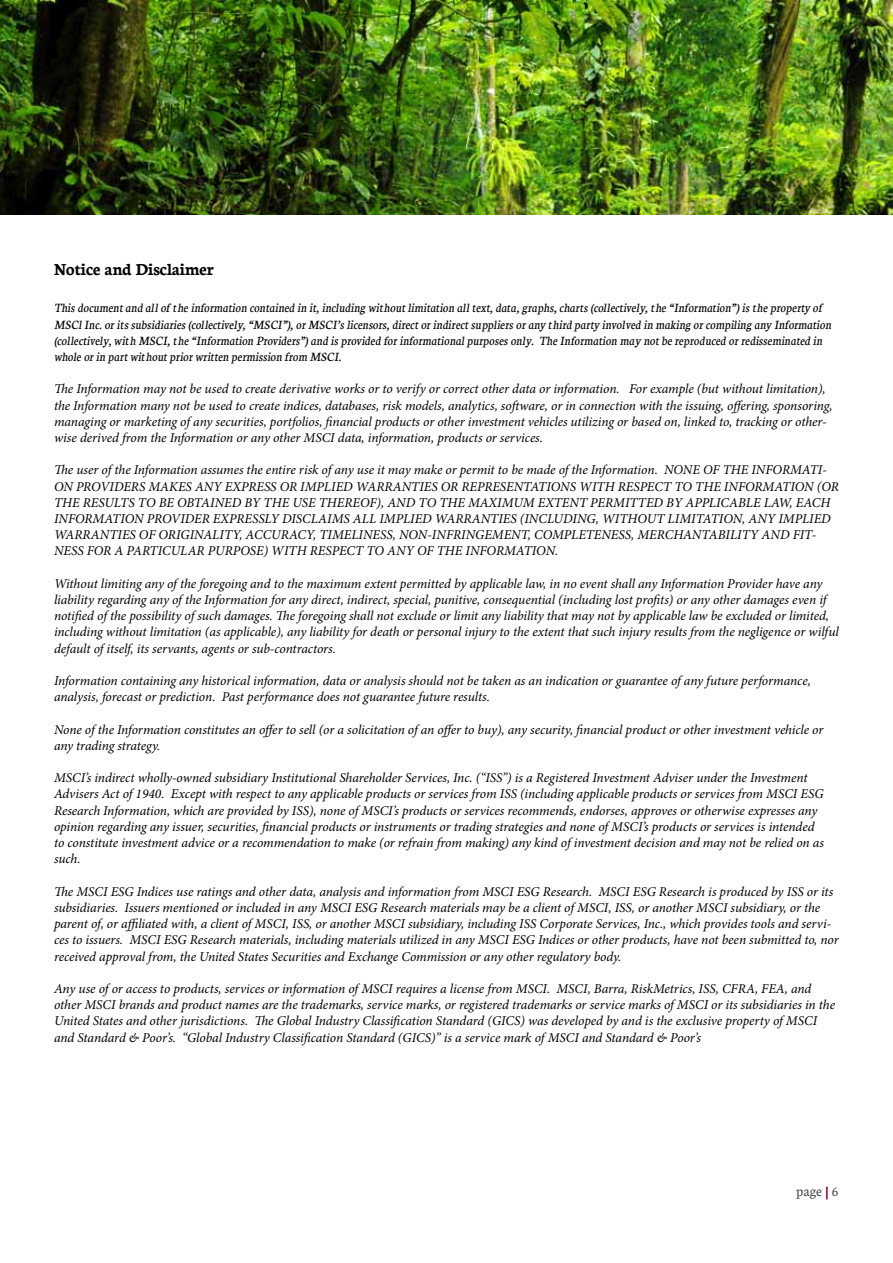
<style>
.page{position:relative;width:893px;height:1263px;background:#fff}
.page>*{position:absolute;margin:0;border:0;box-sizing:border-box;transform-origin:0 0}
.t1{font:700 18px "Neuton";color:#000}
.t2{font:15px "Neuton";color:#4f5052}
.t3{font:italic 13.5px/16.2px "Minion Pro";letter-spacing:-.01em;color:#000}
.t4{font:italic 13.5px/16.2px "Neuton";color:#000}
</style>
<div class="page">
<img style="left:0;top:0;width:893px;height:215px">
<svg style="left:826px;top:1187px;width:2px;height:12px"></svg>
<h1 class="t1" style="left:54px;top:257px;width:161px">Notice and Disclaimer</h1>
<p class="t4" style="left:54px;top:299px;width:779px">This document and all of the information contained in it, including without limitation all text, data, graphs, charts (collectively, the “Information”) is the property of MSCl Inc. or its subsidiaries (collectively, “MSCI”), or MSCI’s licensors, direct or indirect suppliers or any third party involved in making or compiling any Information (collectively, with MSCI, the “Information Providers”) and is provided for informational purposes only. The Information may not be reproduced or redisseminated in whole or in part without prior written permission from MSCI.</p>
<p class="t3" style="left:54px;top:381px;width:780px">The Information may not be used to create derivative works or to verify or correct other data or information. For example (but without limitation), the Information many not be used to create indices, databases, risk models, analytics, software, or in connection with the issuing, offering, sponsoring, managing or marketing of any securities, portfolios, financial products or other investment vehicles utilizing or based on, linked to, tracking or other&shy;wise derived from the Information or any other MSCI data, information, products or services.</p>
<p class="t3" style="left:54px;top:462px;width:786px">The user of the Information assumes the entire risk of any use it may make or permit to be made of the Information. NONE OF THE INFORMATI-ON PROVIDERS MAKES ANY EXPRESS OR IMPLIED WARRANTIES OR REPRESENTATIONS WITH RESPECT TO THE INFORMATION (OR THE RESULTS TO BE OBTAINED BY THE USE THEREOF), AND TO THE MAXIMUM EXTENT PERMITTED BY APPLICABLE LAW, EACH INFORMATION PROVIDER EXPRESSLY DISCLAIMS ALL IMPLIED WARRANTIES (INCLUDING, WITHOUT LIMITATION, ANY IMPLIED WARRANTIES OF ORIGINALITY, ACCURACY, TIMELINESS, NON-INFRINGEMENT, COMPLETENESS, MERCHANTABILITY AND FIT-NESS FOR A PARTICULAR PURPOSE) WITH RESPECT TO ANY OF THE INFORMATION.</p>
<p class="t3" style="left:54px;top:575px;width:786px">Without limiting any of the foregoing and to the maximum extent permitted by applicable law, in no event shall any Information Provider have any liability regarding any of the Information for any direct, indirect, special, punitive, consequential (including lost profits) or any other damages even if notified of the possibility of such damages. The foregoing shall not exclude or limit any liability that may not by applicable law be excluded or limited, including without limitation (as applicable), any liability for death or personal injury to the extent that such injury results from the negligence or wilful default of itself, its servants, agents or sub-contractors.</p>
<p class="t3" style="left:54px;top:673px;width:758px">Information containing any historical information, data or analysis should not be taken as an indication or guarantee of any future performance, analysis, forecast or prediction. Past performance does not guarantee future results.</p>
<p class="t3" style="left:54px;top:721px;width:771px">None of the Information constitutes an offer to sell (or a solicitation of an offer to buy), any security, financial product or other investment vehicle or any trading strategy.</p>
<p class="t3" style="left:54px;top:770px;width:771px">MSCI’s indirect wholly-owned subsidiary Institutional Shareholder Services, Inc. (“ISS”) is a Registered Investment Adviser under the Investment Advisers Act of 1940. Except with respect to any applicable products or services from ISS (including applicable products or services from MSCI ESG Research Information, which are provided by ISS), none of MSCI’s products or services recommends, endorses, approves or otherwise expresses any opinion regarding any issuer, securities, financial products or instruments or trading strategies and none of MSCI’s products or services is intended to constitute investment advice or a recommendation to make (or refrain from making) any kind of investment decision and may not be relied on as such.</p>
<p class="t3" style="left:54px;top:883px;width:786px">The MSCI ESG Indices use ratings and other data, analysis and information from MSCI ESG Research. MSCI ESG Research is produced by ISS or its subsidiaries. Issuers mentioned or included in any MSCI ESG Research materials may be a client of MSCI, ISS, or another MSCI subsidiary, or the parent of, or affiliated with, a client of MSCI, ISS, or another MSCI subsidiary, including ISS Corporate Services, Inc., which provides tools and servi&shy;ces to issuers. MSCI ESG Research materials, including materials utilized in any MSCI ESG Indices or other products, have not been submitted to, nor received approval from, the United States Securities and Exchange Commission or any other regulatory body.</p>
<p class="t3" style="left:54px;top:980px;width:783px">Any use of or access to products, services or information of MSCI requires a license from MSCI. MSCI, Barra, RiskMetrics, ISS, CFRA, FEA, and other MSCI brands and product names are the trademarks, service marks, or registered trademarks or service marks of MSCI or its subsidiaries in the United States and other jurisdictions. The Global Industry Classification Standard (GICS) was developed by and is the exclusive property of MSCI and Standard &amp; Poor’s. “Global Industry Classification Standard (GICS)” is a service mark of MSCI and Standard &amp; Poor’s</p>
<p class="t2" style="left:796px;top:1182px;width:44px">page 6</p>
</div>
